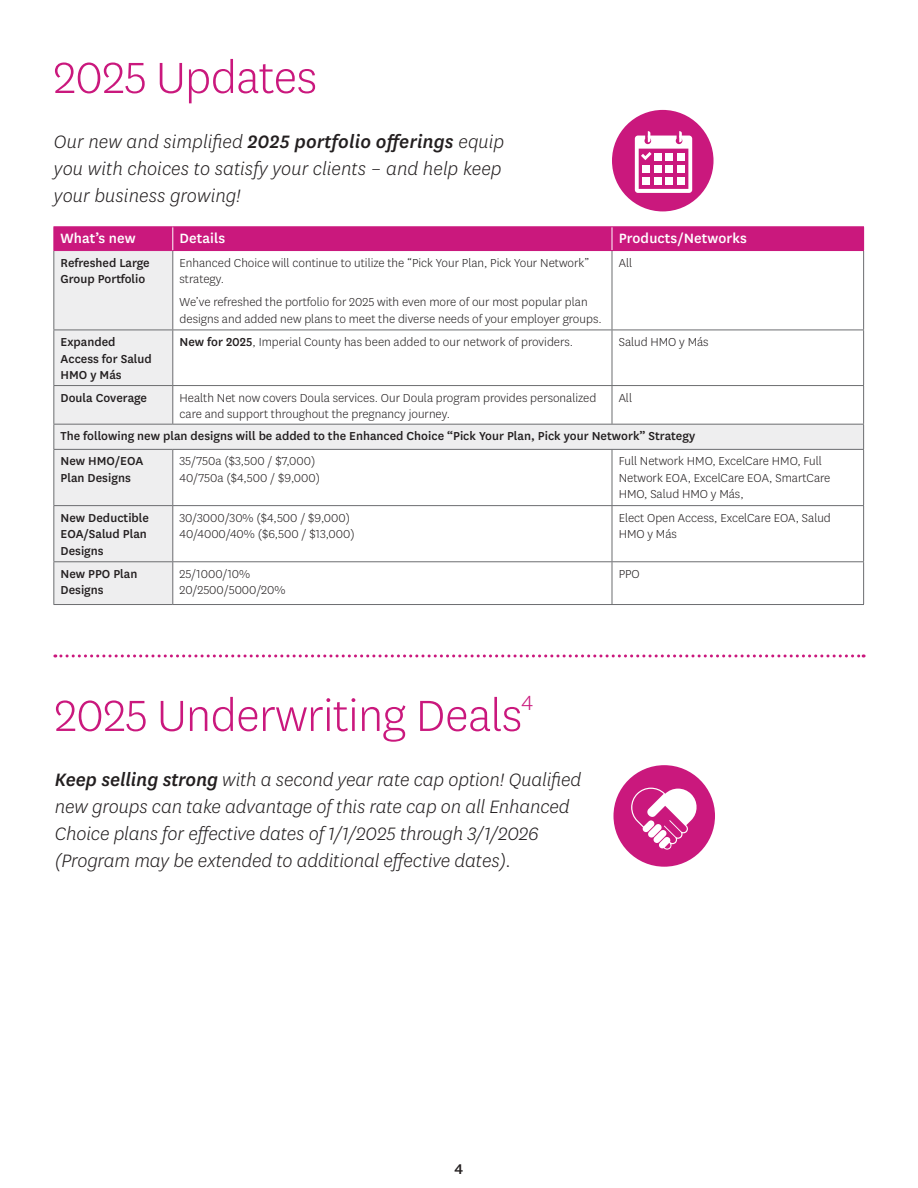
<style>
.page{position:relative;width:918px;height:1188px;background:#fff}
.page>*{position:absolute;margin:0;border:0;box-sizing:border-box;transform-origin:0 0}
.t1{font:300 51px "Centene Sans";letter-spacing:-.01em;color:#ca187d}
.t2{font:italic 300 21px/27px "Centene Sans";letter-spacing:-.005em;color:#231f20;text-align:justify}
.t3{font:500 16.5px "Centene Sans";color:#231f20}
.t4{font:500 15.75px "Centene Sans";letter-spacing:.005em;color:#fff}
.t5{font:300 13.5px/16.5px "Centene Sans";color:#231f20}
.t6{font:500 13.5px/16.5px "Centene Sans";color:#231f20}
.s1{font-weight:500}
</style>
<div class="page">
<div style="left:54px;top:227px;width:119px;height:24px;background:#ca187d"></div>
<div style="left:173px;top:227px;width:439px;height:24px;background:#ca187d"></div>
<div style="left:612px;top:227px;width:252px;height:24px;background:#ca187d"></div>
<div style="left:54px;top:251px;width:119px;height:79px;background:#eeeeef"></div>
<div style="left:54px;top:330px;width:119px;height:56px;background:#eeeeef"></div>
<div style="left:54px;top:386px;width:119px;height:38px;background:#eeeeef"></div>
<div style="left:54px;top:424px;width:810px;height:25px;background:#eeeeef"></div>
<div style="left:54px;top:449px;width:119px;height:57px;background:#eeeeef"></div>
<div style="left:54px;top:506px;width:119px;height:56px;background:#eeeeef"></div>
<div style="left:54px;top:562px;width:119px;height:43px;background:#eeeeef"></div>
<svg style="left:172px;top:227px;width:1px;height:23px"></svg>
<svg style="left:612px;top:227px;width:1px;height:23px"></svg>
<hr style="left:53px;top:251px;width:1px;height:79px;background:#6c6d70">
<hr style="left:172px;top:251px;width:1px;height:79px;background:#6c6d70">
<hr style="left:612px;top:251px;width:1px;height:79px;background:#6c6d70">
<hr style="left:863px;top:251px;width:1px;height:79px;background:#6c6d70">
<hr style="left:53px;top:330px;width:120px;height:1px;background:#6c6d70">
<hr style="left:53px;top:330px;width:1px;height:55px;background:#6c6d70">
<hr style="left:173px;top:330px;width:439px;height:1px;background:#6c6d70">
<hr style="left:172px;top:330px;width:1px;height:55px;background:#6c6d70">
<hr style="left:612px;top:330px;width:252px;height:1px;background:#6c6d70">
<hr style="left:612px;top:330px;width:1px;height:55px;background:#6c6d70">
<hr style="left:863px;top:330px;width:1px;height:55px;background:#6c6d70">
<hr style="left:53px;top:386px;width:1px;height:38px;background:#6c6d70">
<hr style="left:172px;top:386px;width:1px;height:38px;background:#6c6d70">
<hr style="left:612px;top:386px;width:1px;height:38px;background:#6c6d70">
<hr style="left:863px;top:386px;width:1px;height:38px;background:#6c6d70">
<svg style="left:53px;top:425px;width:1px;height:24px"></svg>
<svg style="left:863px;top:425px;width:1px;height:24px"></svg>
<hr style="left:53px;top:449px;width:120px;height:1px;background:#6c6d70">
<hr style="left:53px;top:450px;width:1px;height:55px;background:#6c6d70">
<hr style="left:173px;top:449px;width:439px;height:1px;background:#6c6d70">
<hr style="left:172px;top:450px;width:1px;height:55px;background:#6c6d70">
<hr style="left:612px;top:449px;width:252px;height:1px;background:#6c6d70">
<hr style="left:612px;top:450px;width:1px;height:55px;background:#6c6d70">
<hr style="left:863px;top:450px;width:1px;height:55px;background:#6c6d70">
<hr style="left:53px;top:505px;width:120px;height:1px;background:#6c6d70">
<hr style="left:53px;top:506px;width:1px;height:55px;background:#6c6d70">
<hr style="left:173px;top:505px;width:439px;height:1px;background:#6c6d70">
<hr style="left:172px;top:506px;width:1px;height:55px;background:#6c6d70">
<hr style="left:612px;top:505px;width:252px;height:1px;background:#6c6d70">
<hr style="left:612px;top:506px;width:1px;height:55px;background:#6c6d70">
<hr style="left:863px;top:506px;width:1px;height:55px;background:#6c6d70">
<hr style="left:53px;top:561px;width:120px;height:1px;background:#6c6d70">
<hr style="left:53px;top:562px;width:1px;height:42px;background:#6c6d70">
<hr style="left:173px;top:561px;width:439px;height:1px;background:#6c6d70">
<hr style="left:172px;top:562px;width:1px;height:42px;background:#6c6d70">
<hr style="left:612px;top:561px;width:252px;height:1px;background:#6c6d70">
<hr style="left:612px;top:562px;width:1px;height:42px;background:#6c6d70">
<hr style="left:863px;top:562px;width:1px;height:42px;background:#6c6d70">
<hr style="left:53px;top:604px;width:120px;height:1px;background:#6c6d70">
<hr style="left:173px;top:604px;width:439px;height:1px;background:#6c6d70">
<hr style="left:612px;top:604px;width:252px;height:1px;background:#6c6d70">
<svg style="left:53px;top:227px;width:1px;height:23px"></svg>
<hr style="left:53px;top:226px;width:120px;height:1px;background:#ca187d">
<hr style="left:173px;top:226px;width:439px;height:1px;background:#ca187d">
<hr style="left:612px;top:226px;width:252px;height:1px;background:#ca187d">
<hr style="left:53px;top:424px;width:120px;height:1px;background:#6c6d70">
<hr style="left:173px;top:424px;width:439px;height:1px;background:#6c6d70">
<hr style="left:612px;top:424px;width:252px;height:1px;background:#6c6d70">
<hr style="left:53px;top:385px;width:120px;height:1px;background:#6c6d70">
<hr style="left:173px;top:385px;width:439px;height:1px;background:#6c6d70">
<hr style="left:612px;top:385px;width:252px;height:1px;background:#6c6d70">
<hr style="left:53px;top:250px;width:120px;height:1px;background:#ca187d">
<svg style="left:55px;top:654px;width:809px;height:3px"></svg>
<div style="left:612px;top:110px;width:102px;height:101px;background:#ca187d;border-radius:50%"></div>
<svg style="left:635px;top:131px;width:57px;height:62px"></svg>
<div style="left:613px;top:765px;width:102px;height:102px;background:#ca187d;border-radius:50%"></div>
<svg style="left:631px;top:788px;width:66px;height:62px"></svg>
<h2 class="t1" style="left:53px;top:46px;width:265px">2025 Updates</h2>
<p class="t2" style="left:54px;top:127px;width:452px">Our new and simplified <span class="s1">2025 portfolio offerings</span> equip you with choices to satisfy your clients – and help keep your business growing!</p>
<p class="t4" style="left:61px;top:228px;width:76px">What’s new</p>
<p class="t4" style="left:180px;top:228px;width:47px">Details</p>
<p class="t4" style="left:619px;top:228px;width:130px">Products/Networks</p>
<p class="t6" style="left:61px;top:253px;width:91px">Refreshed Large<br>Group Portfolio</p>
<p class="t5" style="left:180px;top:254px;width:411px">Enhanced Choice will continue to utilize the “Pick Your Plan, Pick Your Network” strategy.</p>
<p class="t5" style="left:180px;top:294px;width:424px">We’ve refreshed the portfolio for 2025 with even more of our most popular plan designs and added new plans to meet the diverse needs of your employer groups.</p>
<p class="t5" style="left:619px;top:254px;width:15px">All</p>
<p class="t6" style="left:61px;top:333px;width:93px">Expanded<br>Access for Salud<br>HMO y Más</p>
<p class="t5" style="left:180px;top:333px;width:395px"><span class="s1">New for 2025</span>, Imperial County has been added to our network of providers.</p>
<p class="t5" style="left:619px;top:333px;width:91px">Salud HMO y Más</p>
<p class="t6" style="left:61px;top:388px;width:88px">Doula Coverage</p>
<p class="t5" style="left:180px;top:389px;width:418px">Health Net now covers Doula services. Our Doula program provides personalized care and support throughout the pregnancy journey.</p>
<p class="t5" style="left:619px;top:389px;width:15px">All</p>
<p class="t6" style="left:61px;top:427px;width:636px">The following new plan designs will be added to the Enhanced Choice “Pick Your Plan, Pick your Network” Strategy</p>
<p class="t6" style="left:61px;top:452px;width:84px">New HMO/EOA<br>Plan Designs</p>
<p class="t5" style="left:180px;top:453px;width:138px">35/750a ($3,500 / $7,000)</p>
<p class="t5" style="left:619px;top:453px;width:213px">Full Network HMO, ExcelCare HMO, Full<br>Network EOA, ExcelCare EOA, SmartCare<br>HMO, Salud HMO y Más,</p>
<p class="t5" style="left:180px;top:469px;width:142px">40/750a ($4,500 / $9,000)</p>
<p class="t6" style="left:61px;top:509px;width:90px">New Deductible<br>EOA/Salud Plan<br>Designs</p>
<p class="t5" style="left:179px;top:509px;width:172px">30/3000/30% ($4,500 / $9,000)</p>
<p class="t5" style="left:179px;top:525px;width:177px">40/4000/40% ($6,500 / $13,000)</p>
<p class="t6" style="left:61px;top:565px;width:78px">New PPO Plan<br>Designs</p>
<p class="t5" style="left:179px;top:565px;width:72px">25/1000/10%</p>
<p class="t5" style="left:179px;top:582px;width:108px">20/2500/5000/20%</p>
<p class="t5" style="left:619px;top:509px;width:214px">Elect Open Access, ExcelCare EOA, Salud<br>HMO y Más</p>
<p class="t5" style="left:619px;top:565px;width:23px">PPO</p>
<h2 class="t1" style="left:54px;top:684px;width:480px">2025 Underwriting Deals<sup>4</sup></h2>
<p class="t2" style="left:55px;top:765px;width:528px;text-align:left"><span class="s1">Keep selling strong</span> with a second year rate cap option! Qualified new groups can take advantage of this rate cap on all Enhanced Choice plans for effective dates of 1/1/2025 through 3/1/2026 (Program may be extended to additional effective dates).</p>
<p class="t3" style="left:455px;top:1157px;width:10px">4</p>
</div>
